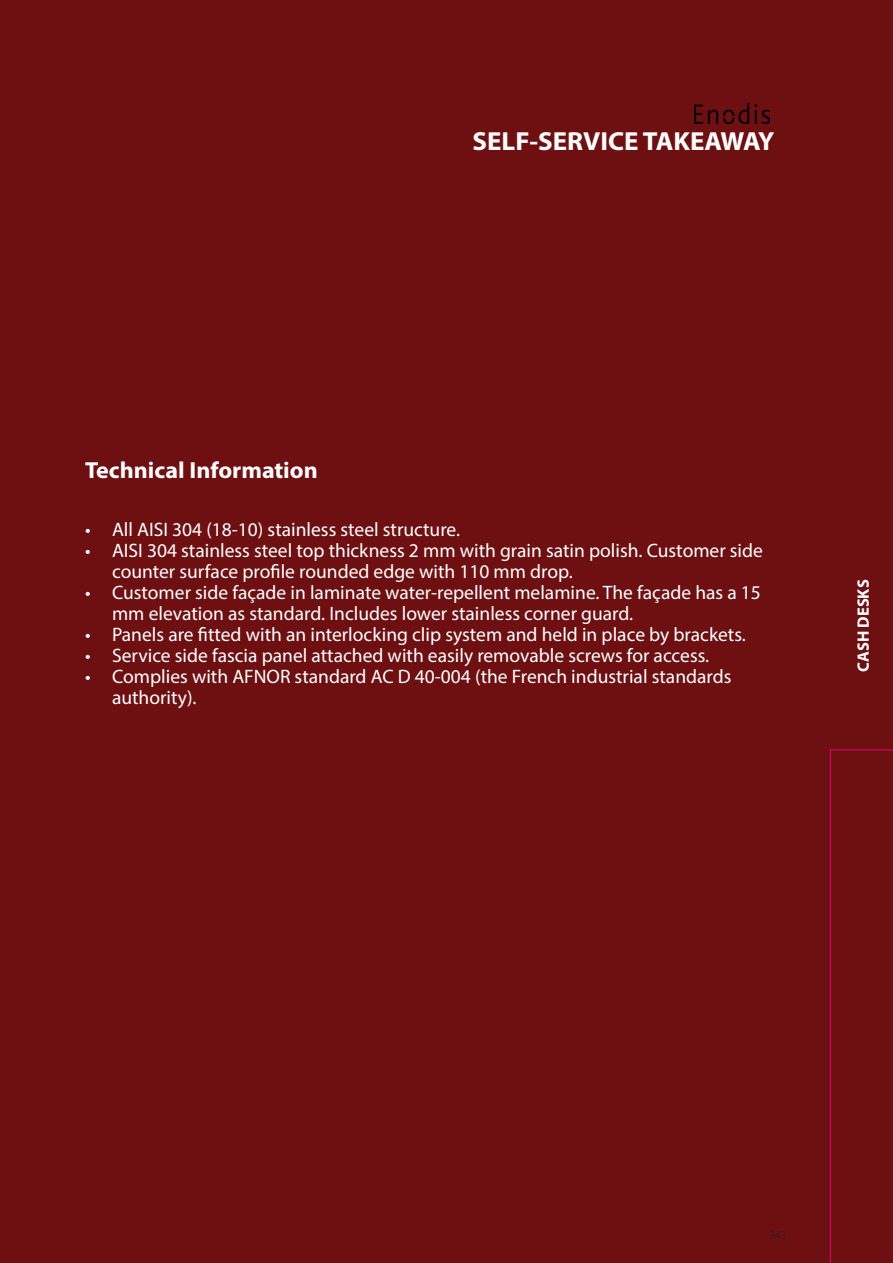
<style>
.page{position:relative;width:893px;height:1263px;background:#6e0f12}
.page>*{position:absolute;margin:0;border:0;box-sizing:border-box;transform-origin:0 0}
.t1{font:700 26.25px "Myriad Pro";color:#fff}
.Prix_tableau{font:700 23.25px "Myriad Pro";color:#fff}
.t2{font:19.5px/21px "Myriad Pro";color:#fff}
.t3{font:700 16.5px "Myriad Pro";color:#fff}
.t4{font:300 12px "Myriad Pro";color:#231f20}
</style>
<div class="page">
<img style="left:695px;top:104px;width:75px;height:19px">
<svg style="left:830px;top:749px;width:63px;height:514px"></svg>
<h1 class="t1" style="left:473px;top:124px;width:303px">SELF-SERVICE TAKEAWAY</h1>
<p class="Prix_tableau" style="left:85px;top:455px;width:234px">Technical Information</p>
<p class="t2" style="left:85px;top:519px;width:377px">• All AISI 304 (18-10) stainless steel structure.</p>
<p class="t2" style="left:112px;top:540px;width:652px;text-indent:-27px">• AISI 304 stainless steel top thickness 2 mm with grain satin polish. Customer side counter surface profile rounded edge with 110 mm drop.</p>
<p class="t2" style="left:112px;top:582px;width:650px;text-indent:-27px">• Customer side façade in laminate water-repellent melamine. The façade has a 15 mm elevation as standard. Includes lower stainless corner guard.</p>
<p class="t2" style="left:85px;top:624px;width:662px">• Panels are fitted with an interlocking clip system and held in place by brackets.</p>
<p class="t2" style="left:85px;top:645px;width:626px">• Service side fascia panel attached with easily removable screws for access.</p>
<p class="t2" style="left:112px;top:666px;width:621px;text-indent:-27px">• Complies with AFNOR standard AC D 40-004 (the French industrial standards authority).</p>
<p class="t3" style="left:852px;top:672px;width:94px;rotate:-90deg">CASH DESKS</p>
<p class="t4" style="left:769px;top:1228px;width:19px">243</p>
</div>
